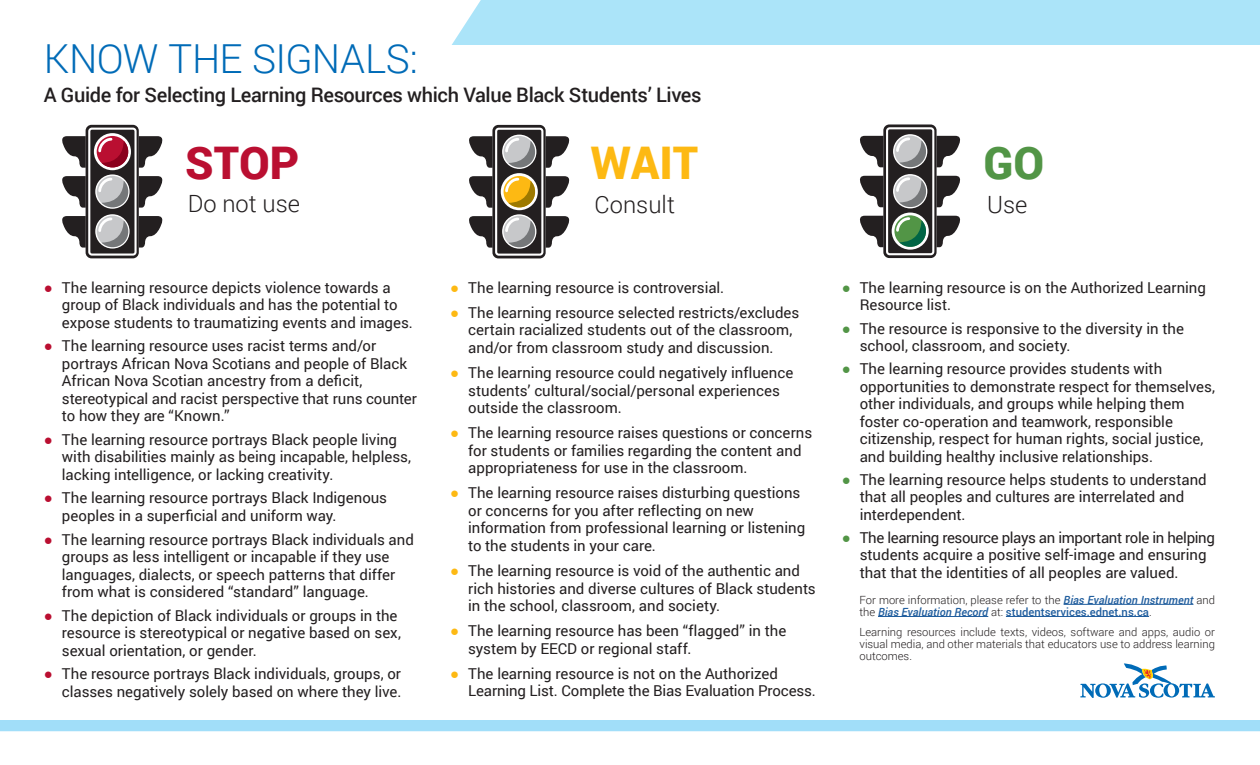
<style>
.page{position:relative;width:1260px;height:765px;background:#fff}
.page>*{position:absolute;margin:0;border:0;box-sizing:border-box;transform-origin:0 0}
.t1{font:900 45px "Roboto";color:#ba0f31}
.t2{font:900 45px "Roboto";color:#fdb913}
.t3{font:900 45px "Roboto";color:#529546}
.t4{font:300 40px "Roboto";letter-spacing:-.015em;color:#006bb7}
.t5{font:300 23.75px "Roboto";color:#231f20}
.t6{font:500 20px "Roboto";letter-spacing:-.02em;color:#231f20}
.t7{font:15px/17.5px "Roboto";color:#231f20}
.t8{font:300 11.25px/12.1px "Roboto";color:#231f20}
.s1{font-family:"Arial";color:#ba0f31}
.s2{font-family:"Arial";color:#fdb913}
.s3{font-family:"Arial";color:#529546}
.s4{font-weight:500;font-style:italic;color:#215e9e}
.s5{font-weight:500;color:#215e9e}
</style>
<div class="page">
<div style="left:86px;top:125px;width:53px;height:133px;border:3px solid #231f20;border-radius:5px"></div>
<div style="left:89px;top:129px;width:47px;height:126px;background:#231f20;border-radius:3px"></div>
<div style="left:88px;top:128px;width:49px;height:128px;border:2px solid #fff;border-radius:3px"></div>
<svg style="left:62px;top:136px;width:24px;height:32px"></svg>
<svg style="left:62px;top:176px;width:24px;height:32px"></svg>
<svg style="left:62px;top:216px;width:24px;height:32px"></svg>
<svg style="left:139px;top:136px;width:24px;height:32px"></svg>
<svg style="left:139px;top:176px;width:24px;height:32px"></svg>
<svg style="left:139px;top:216px;width:24px;height:32px"></svg>
<div style="left:95px;top:214px;width:35px;height:35px;border:1px solid #fff;border-radius:50%"></div>
<svg style="left:97px;top:216px;width:33px;height:33px"></svg>
<div style="left:94px;top:133px;width:37px;height:37px;border:3px solid #fff;border-radius:50%"></div>
<svg style="left:97px;top:136px;width:33px;height:33px"></svg>
<div style="left:95px;top:174px;width:35px;height:35px;border:1px solid #fff;border-radius:50%"></div>
<svg style="left:97px;top:176px;width:33px;height:33px"></svg>
<div style="left:492px;top:125px;width:54px;height:133px;border:3px solid #231f20;border-radius:5px"></div>
<div style="left:496px;top:129px;width:46px;height:126px;background:#231f20;border-radius:3px"></div>
<div style="left:495px;top:128px;width:48px;height:128px;border:2px solid #fff;border-radius:3px"></div>
<svg style="left:469px;top:136px;width:24px;height:32px"></svg>
<svg style="left:469px;top:176px;width:24px;height:32px"></svg>
<svg style="left:469px;top:216px;width:24px;height:32px"></svg>
<svg style="left:546px;top:136px;width:24px;height:32px"></svg>
<svg style="left:546px;top:176px;width:24px;height:32px"></svg>
<svg style="left:546px;top:216px;width:24px;height:32px"></svg>
<div style="left:502px;top:214px;width:34px;height:35px;border:1px solid #fff;border-radius:50%"></div>
<svg style="left:504px;top:216px;width:33px;height:33px"></svg>
<div style="left:503px;top:135px;width:33px;height:33px;background:#dcdcdc;border-radius:50%"></div>
<div style="left:502px;top:135px;width:34px;height:34px;border:1px solid #fff;border-radius:50%"></div>
<svg style="left:504px;top:137px;width:33px;height:32px"></svg>
<div style="left:501px;top:173px;width:37px;height:37px;border:3px solid #fff;border-radius:50%"></div>
<svg style="left:504px;top:176px;width:33px;height:33px"></svg>
<div style="left:883px;top:124px;width:54px;height:134px;border:3px solid #231f20;border-radius:5px"></div>
<div style="left:887px;top:128px;width:46px;height:126px;background:#231f20;border-radius:3px"></div>
<div style="left:886px;top:127px;width:48px;height:128px;border:2px solid #fff;border-radius:3px"></div>
<svg style="left:860px;top:136px;width:24px;height:31px"></svg>
<svg style="left:860px;top:176px;width:24px;height:31px"></svg>
<svg style="left:860px;top:216px;width:24px;height:31px"></svg>
<svg style="left:937px;top:136px;width:24px;height:31px"></svg>
<svg style="left:937px;top:176px;width:24px;height:31px"></svg>
<svg style="left:937px;top:216px;width:24px;height:31px"></svg>
<div style="left:892px;top:213px;width:37px;height:37px;border:3px solid #fff;border-radius:50%"></div>
<svg style="left:895px;top:216px;width:33px;height:32px"></svg>
<div style="left:893px;top:134px;width:34px;height:35px;border:1px solid #fff;border-radius:50%"></div>
<svg style="left:895px;top:136px;width:33px;height:33px"></svg>
<div style="left:893px;top:174px;width:34px;height:34px;border:1px solid #fff;border-radius:50%"></div>
<svg style="left:895px;top:176px;width:33px;height:33px"></svg>
<div style="left:0;top:720px;width:1260px;height:11px;background:#a1def9"></div>
<div style="left:452px;top:0;width:808px;height:45px;background:#abe4f9"></div>
<svg style="left:1080px;top:663px;width:135px;height:35px"></svg>
<hr style="left:1064px;top:604px;width:129px;height:1px;background:#215e9e">
<hr style="left:878px;top:616px;width:110px;height:1px;background:#215e9e">
<hr style="left:1006px;top:616px;width:143px;height:1px;background:#215e9e">
<h2 class="t4" style="left:44px;top:31px;width:376px">KNOW THE SIGNALS:</h2>
<h3 class="t6" style="left:44px;top:81px;width:659px">A Guide for Selecting Learning Resources which Value Black Students’ Lives</h3>
<h1 class="t1" style="left:185px;top:131px;width:116px">STOP</h1>
<h3 class="t5" style="left:188px;top:188px;width:114px">Do not use</h3>
<p class="t7" style="left:62px;top:278px;width:352px;text-indent:-18px"><span class="s1">●</span> The learning resource depicts violence towards a group of Black individuals and has the potential to expose students to traumatizing events and images.</p>
<p class="t7" style="left:62px;top:337px;width:357px;text-indent:-18px"><span class="s1">●</span> The learning resource uses racist terms and/or portrays African Nova Scotians and people of Black African Nova Scotian ancestry from a deficit, stereotypical and racist perspective that runs counter to how they are “Known.”</p>
<p class="t7" style="left:62px;top:430px;width:351px;text-indent:-18px"><span class="s1">●</span> The learning resource portrays Black people living with disabilities mainly as being incapable, helpless, lacking intelligence, or lacking creativity.</p>
<p class="t7" style="left:62px;top:489px;width:327px;text-indent:-18px"><span class="s1">●</span> The learning resource portrays Black Indigenous peoples in a superficial and uniform way.</p>
<p class="t7" style="left:62px;top:530px;width:353px;text-indent:-18px"><span class="s1">●</span> The learning resource portrays Black individuals and groups as less intelligent or incapable if they use languages, dialects, or speech patterns that differ from what is considered “standard” language.</p>
<p class="t7" style="left:62px;top:606px;width:340px;text-indent:-18px"><span class="s1">●</span> The depiction of Black individuals or groups in the resource is stereotypical or negative based on sex, sexual orientation, or gender.</p>
<p class="t7" style="left:44px;top:665px;width:359px;text-align:right"><span class="s1">●</span> The resource portrays Black individuals, groups, or classes negatively solely based on where they live.</p>
<h1 class="t2" style="left:591px;top:131px;width:109px">WAIT</h1>
<h3 class="t5" style="left:595px;top:188px;width:82px">Consult</h3>
<p class="t7" style="left:450px;top:278px;width:276px"><span class="s2">●</span> The learning resource is controversial.</p>
<p class="t7" style="left:468px;top:303px;width:333px;text-indent:-18px"><span class="s2">●</span> The learning resource selected restricts/excludes certain racialized students out of the classroom, and/or from classroom study and discussion.</p>
<p class="t7" style="left:468px;top:363px;width:327px;text-indent:-18px"><span class="s2">●</span> The learning resource could negatively infl uence students’ cultural/social/personal experiences outside the classroom.</p>
<p class="t7" style="left:468px;top:424px;width:345px;text-indent:-18px"><span class="s2">●</span> The learning resource raises questions or concerns for students or families regarding the content and appropriateness for use in the classroom.</p>
<p class="t7" style="left:468px;top:484px;width:338px;text-indent:-18px"><span class="s2">●</span> The learning resource raises disturbing questions or concerns for you after reflecting on new information from professional learning or listening to the students in your care.</p>
<p class="t7" style="left:468px;top:561px;width:349px;text-indent:-18px"><span class="s2">●</span> The learning resource is void of the authentic and rich histories and diverse cultures of Black students in the school, classroom, and society.</p>
<p class="t7" style="left:468px;top:622px;width:320px;text-indent:-18px"><span class="s2">●</span> The learning resource has been “flagged” in the system by EECD or regional staff.</p>
<p class="t7" style="left:468px;top:664px;width:349px;text-indent:-18px"><span class="s2">●</span> The learning resource is not on the Authorized<br>Learning List. Complete the Bias Evaluation Process.</p>
<h1 class="t3" style="left:984px;top:131px;width:62px">GO</h1>
<h3 class="t5" style="left:987px;top:188px;width:42px">Use</h3>
<p class="t7" style="left:860px;top:278px;width:348px;text-indent:-18px"><span class="s3">●</span> The learning resource is on the Authorized Learning<br>Resource list.</p>
<p class="t7" style="left:860px;top:319px;width:326px;text-indent:-18px"><span class="s3">●</span> The resource is responsive to the diversity in the school, classroom, and society.</p>
<p class="t7" style="left:860px;top:360px;width:357px;text-indent:-18px"><span class="s3">●</span> The learning resource provides students with opportunities to demonstrate respect for themselves, other individuals, and groups while helping them foster co-operation and teamwork, responsible citizenship, respect for human rights, social justice, and building healthy inclusive relationships.</p>
<p class="t7" style="left:860px;top:470px;width:349px;text-indent:-18px"><span class="s3">●</span> The learning resource helps students to understand that all peoples and cultures are interrelated and interdependent.</p>
<p class="t7" style="left:860px;top:528px;width:357px;text-indent:-18px"><span class="s3">●</span> The learning resource plays an important role in helping students acquire a positive self-image and ensuring that that the identities of all peoples are valued.</p>
<p class="t8" style="left:859px;top:593px;width:357px">For more information, please refer to the <span class="s4">Bias Evaluation Instrument</span> and the <span class="s4">Bias Evaluation Record</span> at: <span class="s5">studentservices.ednet.ns.ca</span>.</p>
<p class="t8" style="left:859px;top:625px;width:357px;text-align:justify">Learning resources include texts, videos, software and apps, audio or visual media, and other materials that educators use to address learning outcomes.</p>
</div>
